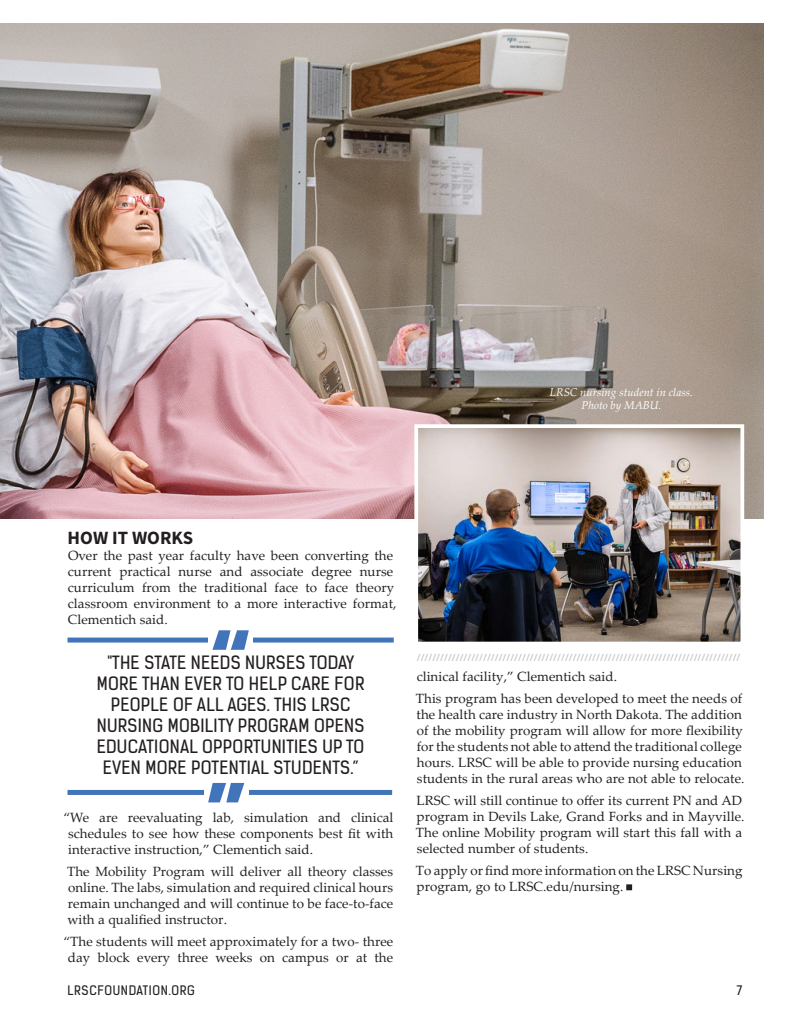
<style>
.page{position:relative;width:810px;height:1035px;background:#fff}
.page>*{position:absolute;margin:0;border:0;box-sizing:border-box;transform-origin:0 0}
.Heading4{font:700 18.75px "Source Sans Pro";color:#231f20}
.t1{font:17.5px/21px "Kelson Sans";letter-spacing:.015em;color:#231f20;text-align:center}
.t2{font:13.38px/16px "Palatino Linotype";letter-spacing:.005em;color:#231f20}
.t3{font:12.5px "Kelson Sans";letter-spacing:.05em;color:#231f20}
.t4{font:italic 11.25px "Palatino Linotype";color:#fff}
.Page_Body_Text_-_Whi{font:600 10px "Open Sans";color:#c7c8ca}
.s1{font-family:"Source Sans Pro";font-weight:900}
</style>
<div class="page">
<div style="left:68px;top:790px;width:324px;height:5px;background:#4274ba"></div>
<img style="left:0;top:23px;width:764px;height:495px">
<img style="left:419px;top:429px;width:320px;height:211px">
<div style="left:414px;top:424px;width:330px;height:221px;border:4px solid #fff"></div>
<div style="left:68px;top:638px;width:326px;height:5px;background:#4274ba"></div>
<div style="left:208px;top:626px;width:45px;height:28px;background:#fff"></div>
<svg style="left:212px;top:630px;width:37px;height:20px"></svg>
<div style="left:204px;top:778px;width:45px;height:29px;background:#fff"></div>
<svg style="left:208px;top:783px;width:36px;height:19px"></svg>
<p class="t4" style="left:550px;top:384px;width:145px">LRSC nursing student in class.</p>
<p class="t4" style="left:582px;top:398px;width:81px">Photo by MABU.</p>
<p class="Heading4" style="left:68px;top:525px;width:127px">HOW IT WORKS</p>
<p class="t2" style="left:68px;top:547px;width:330px">Over the past year faculty have been converting the current practical nurse and associate degree nurse curriculum from the traditional face to face theory classroom environment to a more interactive format, Clementich said.</p>
<p class="t1" style="left:97px;top:653px;width:269px">"THE STATE NEEDS NURSES TODAY<br>MORE THAN EVER TO HELP CARE FOR<br>PEOPLE OF ALL AGES. THIS LRSC<br>NURSING MOBILITY PROGRAM OPENS<br>EDUCATIONAL OPPORTUNITIES UP TO<br>EVEN MORE POTENTIAL STUDENTS.”</p>
<p class="t2" style="left:68px;top:809px;width:327px;text-align:justify;text-indent:-5px">“We are reevaluating lab, simulation and clinical schedules to see how these components best fit with interactive instruction,” Clementich said.</p>
<p class="t2" style="left:67px;top:863px;width:328px;text-align:justify">The Mobility Program will deliver all theory classes online. The labs, simulation and required clinical hours remain unchanged and will continue to be face-to-face with a qualified instructor.</p>
<p class="t2" style="left:63px;top:933px;width:331px;text-align:center">“The students will meet approximately for a two- three day block every three weeks on campus or at the</p>
<p class="Page_Body_Text_-_Whi" style="left:417px;top:650px;width:325px">///////////////////////////////////////////////////////////////////////////////////</p>
<p class="t2" style="left:417px;top:668px;width:202px">clinical facility,” Clementich said.</p>
<p class="t2" style="left:416px;top:690px;width:330px">This program has been developed to meet the needs of the health care industry in North Dakota. The addition of the mobility program will allow for more flexibility for the students not able to attend the traditional college hours. LRSC will be able to provide nursing education students in the rural areas who are not able to relocate.</p>
<p class="t2" style="left:416px;top:792px;width:330px">LRSC will still continue to offer its current PN and AD program in Devils Lake, Grand Forks and in Mayville.<br>The online Mobility program will start this fall with a selected number of students.</p>
<p class="t2" style="left:416px;top:862px;width:328px">To apply or find more information on the LRSC Nursing program, go to LRSC.edu/nursing. <span class="s1">■</span></p>
<p class="t3" style="left:68px;top:982px;width:129px">LRSCFOUNDATION.ORG</p>
<p class="t3" style="left:737px;top:982px;width:7px">7</p>
</div>
